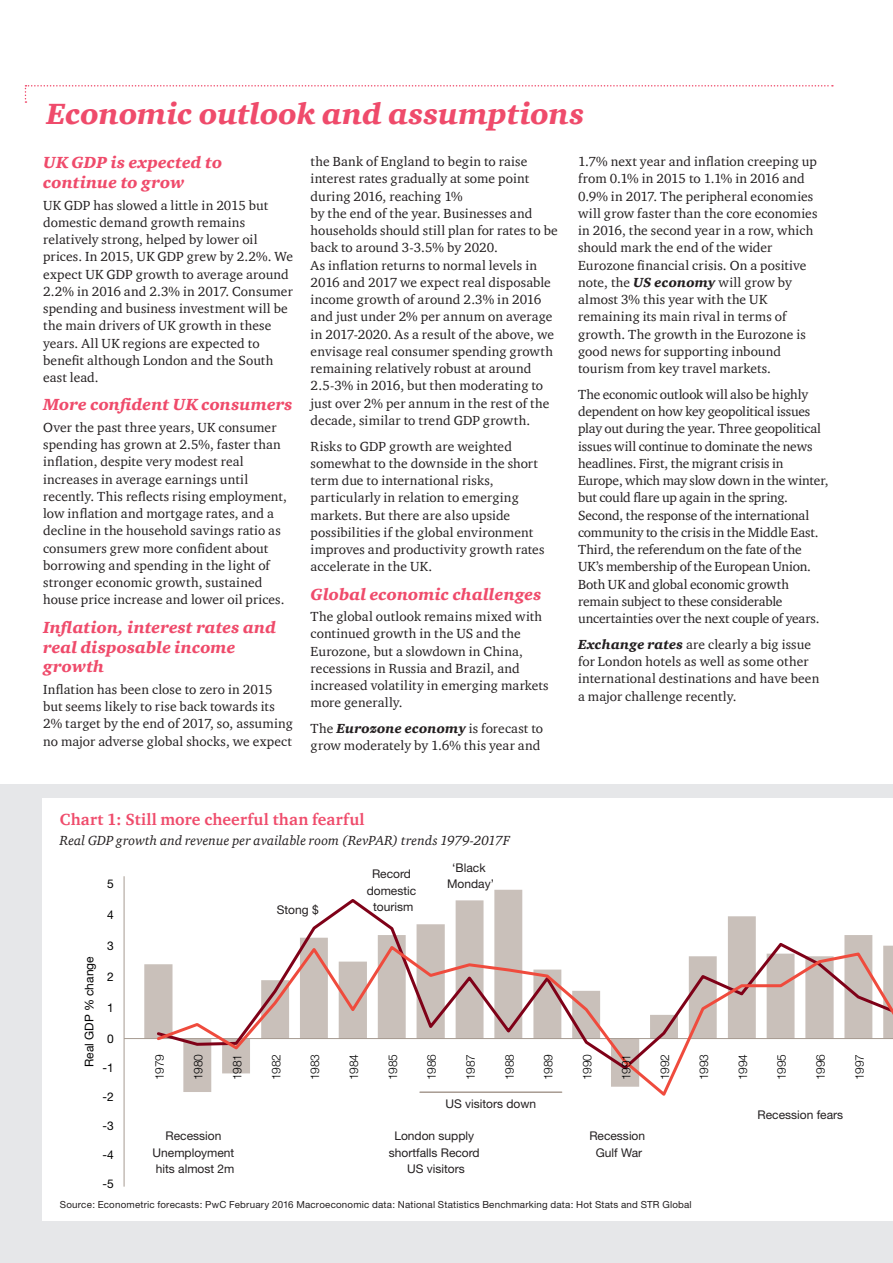
<style>
.page{position:relative;width:893px;height:1263px;background:#fff}
.page>*{position:absolute;margin:0;border:0;box-sizing:border-box;transform-origin:0 0}
.t1{font:italic 900 30px "ITC Charter Com";color:#ef4b6b}
.BH1{font:italic 900 16.5px/19.8px "ITC Charter Com";letter-spacing:.01em;color:#ef4b6b}
.BH2{font:700 16.5px "ITC Charter Com";letter-spacing:.02em;color:#ef4b6b}
.Body__half{font:13.5px/17.2px "ITC Charter Com";letter-spacing:.005em;color:#231f20}
.Body__half-2{font:italic 13.5px "ITC Charter Com";letter-spacing:.01em;color:#231f20}
.t2{font:12px/16.2px "Helvetica Neue";color:#231f20;text-align:center}
.t3{font:300 12px "Helvetica Neue";letter-spacing:.005em;color:#000001}
.t4{font:12px "Helvetica Neue";color:#000001}
.TS__Source{font:9.75px "Helvetica Neue";letter-spacing:.02em;color:#231f20}
.s1{font-weight:900;font-style:italic}
</style>
<div class="page">
<div style="left:0;top:785px;width:893px;height:478px;background:#e6e7e9"></div>
<div style="left:43px;top:798px;width:850px;height:422px;background:#fff"></div>
<svg style="left:144px;top:890px;width:379px;height:148px"></svg>
<hr style="left:124px;top:876px;width:1px;height:310px;background:#a79b91">
<hr style="left:124px;top:1038px;width:769px;height:1px;background:#a79b91">
<svg style="left:155px;top:897px;width:718px;height:46px"></svg>
<svg style="left:155px;top:943px;width:738px;height:153px"></svg>
<svg style="left:25px;top:85px;width:808px;height:18px"></svg>
<h1 class="t1" style="left:46px;top:96px;width:539px">Economic outlook and assumptions</h1>
<p class="BH1" style="left:43px;top:153px;width:181px">UK GDP is expected to continue to grow</p>
<p class="Body__half" style="left:43px;top:196px;width:252px">UK GDP has slowed a little in 2015 but domestic demand growth remains relatively strong, helped by lower oil prices. In 2015, UK GDP grew by 2.2%. We expect UK GDP growth to average around 2.2% in 2016 and 2.3% in 2017. Consumer spending and business investment will be the main drivers of UK growth in these years. All UK regions are expected to benefit although London and the South east lead.</p>
<p class="BH1" style="left:43px;top:395px;width:251px">More confident UK consumers</p>
<p class="Body__half" style="left:43px;top:418px;width:245px">Over the past three years, UK consumer spending has grown at 2.5%, faster than inflation, despite very modest real increases in average earnings until recently. This reflects rising employment, low inflation and mortgage rates, and a decline in the household savings ratio as consumers grew more confident about borrowing and spending in the light of stronger economic growth, sustained house price increase and lower oil prices.</p>
<p class="BH1" style="left:43px;top:617px;width:234px">Inflation, interest rates and real disposable income growth</p>
<p class="Body__half" style="left:43px;top:680px;width:251px">Inflation has been close to zero in 2015 but seems likely to rise back towards its 2% target by the end of 2017, so, assuming no major adverse global shocks, we expect</p>
<p class="Body__half" style="left:311px;top:153px;width:249px">the Bank of England to begin to raise interest rates gradually at some point during 2016, reaching 1%<br>by the end of the year. Businesses and households should still plan for rates to be back to around 3-3.5% by 2020.<br>As inflation returns to normal levels in 2016 and 2017 we expect real disposable income growth of around 2.3% in 2016 and just under 2% per annum on average in 2017-2020. As a result of the above, we envisage real consumer spending growth remaining relatively robust at around 2.5-3% in 2016, but then moderating to just over 2% per annum in the rest of the decade, similar to trend GDP growth.</p>
<p class="Body__half" style="left:311px;top:437px;width:235px">Risks to GDP growth are weighted somewhat to the downside in the short term due to international risks, particularly in relation to emerging markets. But there are also upside possibilities if the global environment improves and productivity growth rates accelerate in the UK.</p>
<p class="BH1" style="left:311px;top:584px;width:232px">Global economic challenges</p>
<p class="Body__half" style="left:311px;top:608px;width:240px">The global outlook remains mixed with continued growth in the US and the Eurozone, but a slowdown in China, recessions in Russia and Brazil, and increased volatility in emerging markets more generally.</p>
<p class="Body__half" style="left:311px;top:720px;width:234px">The <span class="s1">Eurozone economy</span> is forecast to grow moderately by 1.6% this year and</p>
<p class="Body__half" style="left:578px;top:153px;width:241px">1.7% next year and inflation creeping up from 0.1% in 2015 to 1.1% in 2016 and 0.9% in 2017. The peripheral economies will grow faster than the core economies in 2016, the second year in a row, which should mark the end of the wider Eurozone financial crisis. On a positive note, the <span class="s1">US economy</span> will grow by almost 3% this year with the UK remaining its main rival in terms of growth. The growth in the Eurozone is good news for supporting inbound tourism from key travel markets.</p>
<p class="Body__half" style="left:578px;top:385px;width:252px">The economic outlook will also be highly dependent on how key geopolitical issues play out during the year. Three geopolitical issues will continue to dominate the news headlines. First, the migrant crisis in Europe, which may slow down in the winter, but could flare up again in the spring.<br>Second, the response of the international community to the crisis in the Middle East.<br>Third, the referendum on the fate of the UK’s membership of the European Union.<br>Both UK and global economic growth remain subject to these considerable uncertainties over the next couple of years.</p>
<p class="Body__half" style="left:578px;top:635px;width:243px"><span class="s1">Exchange rates</span> are clearly a big issue for London hotels as well as some other international destinations and have been a major challenge recently.</p>
<p class="BH2" style="left:60px;top:809px;width:306px">Chart 1: Still more cheerful than fearful</p>
<p class="Body__half-2" style="left:60px;top:832px;width:452px">Real GDP growth and revenue per available room (RevPAR) trends 1979-2017F</p>
<p class="t4" style="left:107px;top:876px;width:8px">5</p>
<p class="t4" style="left:107px;top:907px;width:8px">4</p>
<p class="t4" style="left:107px;top:938px;width:8px">3</p>
<p class="t4" style="left:82px;top:1067px;width:112px;rotate:-90deg">Real GDP % change</p>
<p class="t4" style="left:107px;top:969px;width:8px">2</p>
<p class="t4" style="left:107px;top:1000px;width:8px">1</p>
<p class="t4" style="left:107px;top:1031px;width:8px">0</p>
<p class="t4" style="left:102px;top:1060px;width:13px">-1</p>
<p class="t4" style="left:102px;top:1089px;width:13px">-2</p>
<p class="t4" style="left:102px;top:1118px;width:13px">-3</p>
<p class="t4" style="left:102px;top:1148px;width:13px">-4</p>
<p class="t4" style="left:102px;top:1177px;width:13px">-5</p>
<p class="t2" style="left:277px;top:901px;width:44px">Stong $</p>
<p class="t2" style="left:367px;top:866px;width:51px">Record domestic tourism</p>
<p class="t2" style="left:447px;top:859px;width:48px">‘Black<br>Monday’</p>
<p class="t3" style="left:152px;top:1080px;width:28px;rotate:-90deg">1979</p>
<p class="t3" style="left:191px;top:1080px;width:28px;rotate:-90deg">1980</p>
<p class="t3" style="left:230px;top:1080px;width:28px;rotate:-90deg">1981</p>
<p class="t3" style="left:269px;top:1080px;width:28px;rotate:-90deg">1982</p>
<p class="t3" style="left:308px;top:1080px;width:28px;rotate:-90deg">1983</p>
<p class="t3" style="left:347px;top:1080px;width:28px;rotate:-90deg">1984</p>
<p class="t3" style="left:385px;top:1080px;width:28px;rotate:-90deg">1985</p>
<p class="t3" style="left:424px;top:1080px;width:28px;rotate:-90deg">1986</p>
<p class="t3" style="left:463px;top:1080px;width:28px;rotate:-90deg">1987</p>
<p class="t3" style="left:502px;top:1080px;width:28px;rotate:-90deg">1988</p>
<p class="t3" style="left:541px;top:1080px;width:28px;rotate:-90deg">1989</p>
<p class="t3" style="left:580px;top:1080px;width:28px;rotate:-90deg">1990</p>
<p class="t3" style="left:619px;top:1080px;width:28px;rotate:-90deg">1991</p>
<p class="t3" style="left:658px;top:1080px;width:28px;rotate:-90deg">1992</p>
<p class="t3" style="left:697px;top:1080px;width:28px;rotate:-90deg">1993</p>
<p class="t3" style="left:735px;top:1080px;width:28px;rotate:-90deg">1994</p>
<p class="t3" style="left:774px;top:1080px;width:28px;rotate:-90deg">1995</p>
<p class="t3" style="left:813px;top:1080px;width:28px;rotate:-90deg">1996</p>
<p class="t3" style="left:852px;top:1080px;width:28px;rotate:-90deg">1997</p>
<p class="t2" style="left:445px;top:1096px;width:92px">US visitors down</p>
<p class="t2" style="left:153px;top:1128px;width:83px">Recession<br>Unemployment hits almost 2m</p>
<p class="t2" style="left:389px;top:1128px;width:92px">London supply shortfalls Record<br>US visitors</p>
<p class="t2" style="left:589px;top:1128px;width:57px">Recession<br>Gulf War</p>
<p class="t2" style="left:758px;top:1106px;width:87px">Recession fears</p>
<p class="TS__Source" style="left:60px;top:1199px;width:633px">Source: Econometric forecasts: PwC February 2016 Macroeconomic data: National Statistics Benchmarking data: Hot Stats and STR Global</p>
</div>
